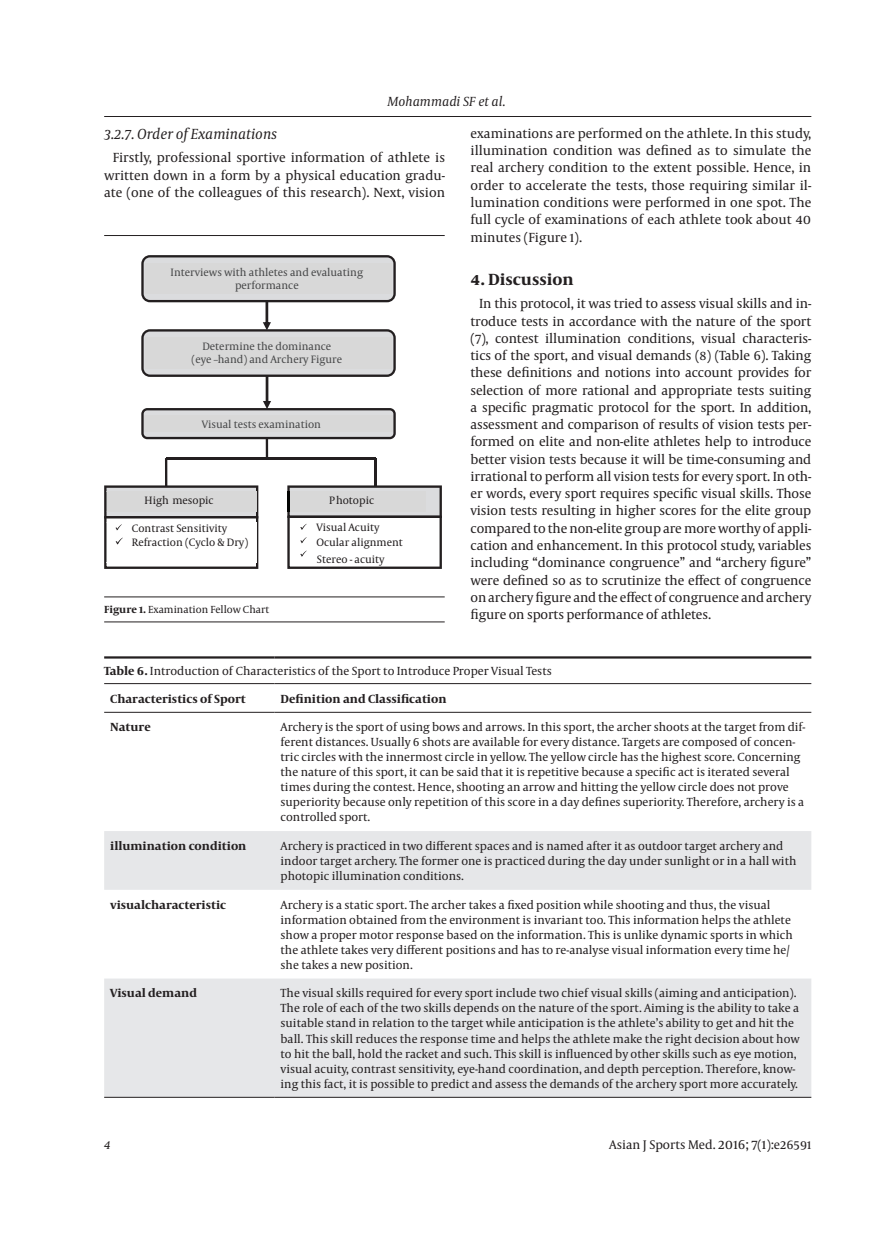
<style>
.page{position:relative;width:893px;height:1234px;background:#fff}
.page>*{position:absolute;margin:0;border:0;box-sizing:border-box;transform-origin:0 0}
.t1{font:700 16.5px "Capitolium News";color:#231f20}
.t2{font:italic 15px "Capitolium News";color:#231f20}
.t3{font:13.5px/17.2px "Capitolium News";color:#231f20;text-align:justify}
.t4{font:italic 13.5px "Capitolium News";color:#231f20}
.t5{font:12.75px "Capitolium News";color:#231f20}
.t6{font:italic 12.75px "Capitolium News";color:#231f20}
.tcell{font:12px/15px "Capitolium News";color:#231f20}
.theader{font:700 12px "Capitolium News";color:#231f20}
.Image{font:10.95px/13.2px "Capitolium News";color:#474849;text-align:center}
.Image-2{font:10.95px/14.2px "Capitolium News";color:#231f20}
.fcaption_bottom{font:10.5px "Capitolium News";color:#231f20}
.s1{font-weight:700}
.s2{font-size:13.5px}
</style>
<div class="page">
<hr style="left:104px;top:116px;width:707px;height:1px;background:#231f20">
<hr style="left:104px;top:235px;width:341px;height:1px;background:#231f20">
<hr style="left:104px;top:596px;width:341px;height:1px;background:#231f20">
<hr style="left:104px;top:621px;width:341px;height:1px;background:#231f20">
<hr style="left:165px;top:458px;width:2px;height:28px;background:#231f20">
<hr style="left:375px;top:458px;width:2px;height:28px;background:#231f20">
<svg style="left:104px;top:485px;width:154px;height:83px"></svg>
<svg style="left:141px;top:255px;width:255px;height:184px"></svg>
<hr style="left:266px;top:438px;width:2px;height:20px;background:#231f20">
<hr style="left:166px;top:457px;width:210px;height:2px;background:#231f20">
<svg style="left:287px;top:485px;width:155px;height:83px"></svg>
<svg style="left:104px;top:831px;width:707px;height:265px;fill:#e6e7e9"></svg>
<hr style="left:104px;top:656px;width:171px;height:2px;background:#231f20">
<hr style="left:275px;top:656px;width:536px;height:2px;background:#231f20">
<hr style="left:104px;top:683px;width:171px;height:1px;background:#231f20">
<hr style="left:104px;top:711px;width:171px;height:1px;background:#231f20">
<hr style="left:275px;top:683px;width:536px;height:1px;background:#231f20">
<hr style="left:275px;top:711px;width:536px;height:1px;background:#231f20">
<hr style="left:104px;top:1096px;width:171px;height:1px;background:#231f20">
<hr style="left:275px;top:1096px;width:536px;height:1px;background:#231f20">
<p class="t4" style="left:388px;top:93px;width:119px">Mohammadi SF et al.</p>
<p class="t2" style="left:104px;top:125px;width:175px">3.2.7. Order of Examinations</p>
<p class="t3" style="left:104px;top:149px;width:342px;text-indent:9px">Firstly, professional sportive information of athlete is written down in a form by a physical education gradu&shy;ate (one of the colleagues of this research). Next, vision</p>
<p class="Image" style="left:171px;top:266px;width:194px">Interviews with athletes and evaluating performance</p>
<p class="Image" style="left:192px;top:341px;width:152px">Determine the dominance (eye –hand) and Archery Figure</p>
<p class="Image" style="left:202px;top:419px;width:121px">Visual tests examination</p>
<p class="Image-2" style="left:145px;top:494px;width:71px">High mesopic</p>
<p class="Image-2" style="left:132px;top:521px;width:118px">Contrast Sensitivity<br>Refraction (Cyclo &amp; Dry)</p>
<p class="fcaption_bottom" style="left:104px;top:603px;width:167px"><span class="s1">Figure 1.</span> Examination Fellow Chart</p>
<p class="Image-2" style="left:329px;top:494px;width:47px">Photopic</p>
<p class="Image-2" style="left:317px;top:521px;width:64px">Visual Acuity</p>
<p class="Image-2" style="left:317px;top:552px;width:69px">Stereo - acuity</p>
<p class="Image-2" style="left:317px;top:535px;width:88px">Ocular alignment</p>
<p class="t3" style="left:470px;top:125px;width:342px">examinations are performed on the athlete. In this study, illumination condition was defined as to simulate the real archery condition to the extent possible. Hence, in order to accelerate the tests, those requiring similar il&shy;lumination conditions were performed in one spot. The full cycle of examinations of each athlete took about 40 minutes (Figure 1).</p>
<p class="t1" style="left:470px;top:269px;width:105px">4. Discussion</p>
<p class="t3" style="left:470px;top:295px;width:342px;text-indent:9px">In this protocol, it was tried to assess visual skills and in&shy;troduce tests in accordance with the nature of the sport (7), contest illumination conditions, visual characteris&shy;tics of the sport, and visual demands (8) (Table 6). Taking these definitions and notions into account provides for selection of more rational and appropriate tests suiting a specific pragmatic protocol for the sport. In addition, assessment and comparison of results of vision tests per&shy;formed on elite and non-elite athletes help to introduce better vision tests because it will be time-consuming and irrational to perform all vision tests for every sport. In oth&shy;er words, every sport requires specific visual skills. Those vision tests resulting in higher scores for the elite group compared to the non-elite group are more worthy of appli&shy;cation and enhancement. In this protocol study, variables including “dominance congruence” and “archery figure” were defined so as to scrutinize the effect of congruence on archery figure and the effect of congruence and archery figure on sports performance of athletes.</p>
<p class="tcell" style="left:104px;top:663px;width:449px"><span class="s1">Table 6.</span> Introduction of Characteristics of the Sport to Introduce Proper Visual Tests</p>
<p class="theader" style="left:110px;top:691px;width:137px">Characteristics of Sport</p>
<p class="theader" style="left:281px;top:691px;width:167px">Definition and Classification</p>
<p class="theader" style="left:110px;top:720px;width:42px">Nature</p>
<p class="tcell" style="left:281px;top:719px;width:526px">Archery is the sport of using bows and arrows. In this sport, the archer shoots at the target from dif&shy;ferent distances. Usually 6 shots are available for every distance. Targets are composed of concen&shy;tric circles with the innermost circle in yellow. The yellow circle has the highest score. Concerning the nature of this sport, it can be said that it is repetitive because a specific act is iterated several times during the contest. Hence, shooting an arrow and hitting the yellow circle does not prove superiority because only repetition of this score in a day defines superiority. Therefore, archery is a controlled sport.</p>
<p class="theader" style="left:110px;top:838px;width:138px">illumination condition</p>
<p class="tcell" style="left:281px;top:838px;width:517px">Archery is practiced in two different spaces and is named after it as outdoor target archery and indoor target archery. The former one is practiced during the day under sunlight or in a hall with photopic illumination conditions.</p>
<p class="theader" style="left:110px;top:897px;width:117px">visualcharacteristic</p>
<p class="tcell" style="left:281px;top:896px;width:514px">Archery is a static sport. The archer takes a fixed position while shooting and thus, the visual information obtained from the environment is invariant too. This information helps the athlete show a proper motor response based on the information. This is unlike dynamic sports in which the athlete takes very different positions and has to re-analyse visual information every time he/ she takes a new position.</p>
<p class="theader" style="left:110px;top:986px;width:88px">Visual demand</p>
<p class="tcell" style="left:281px;top:985px;width:521px">The visual skills required for every sport include two chief visual skills (aiming and anticipation).<br>The role of each of the two skills depends on the nature of the sport. Aiming is the ability to take a suitable stand in relation to the target while anticipation is the athlete’s ability to get and hit the ball. This skill reduces the response time and helps the athlete make the right decision about how to hit the ball, hold the racket and such. This skill is influenced by other skills such as eye motion, visual acuity, contrast sensitivity, eye-hand coordination, and depth perception. Therefore, know&shy;ing this fact, it is possible to predict and assess the demands of the archery sport more accurately.</p>
<p class="t6" style="left:104px;top:1136px;width:8px">4</p>
<p class="t5" style="left:609px;top:1137px;width:204px">Asian J Sports Med. <span class="s2">2016; 7</span>(<span class="s2">1</span>):e26591</p>
</div>
